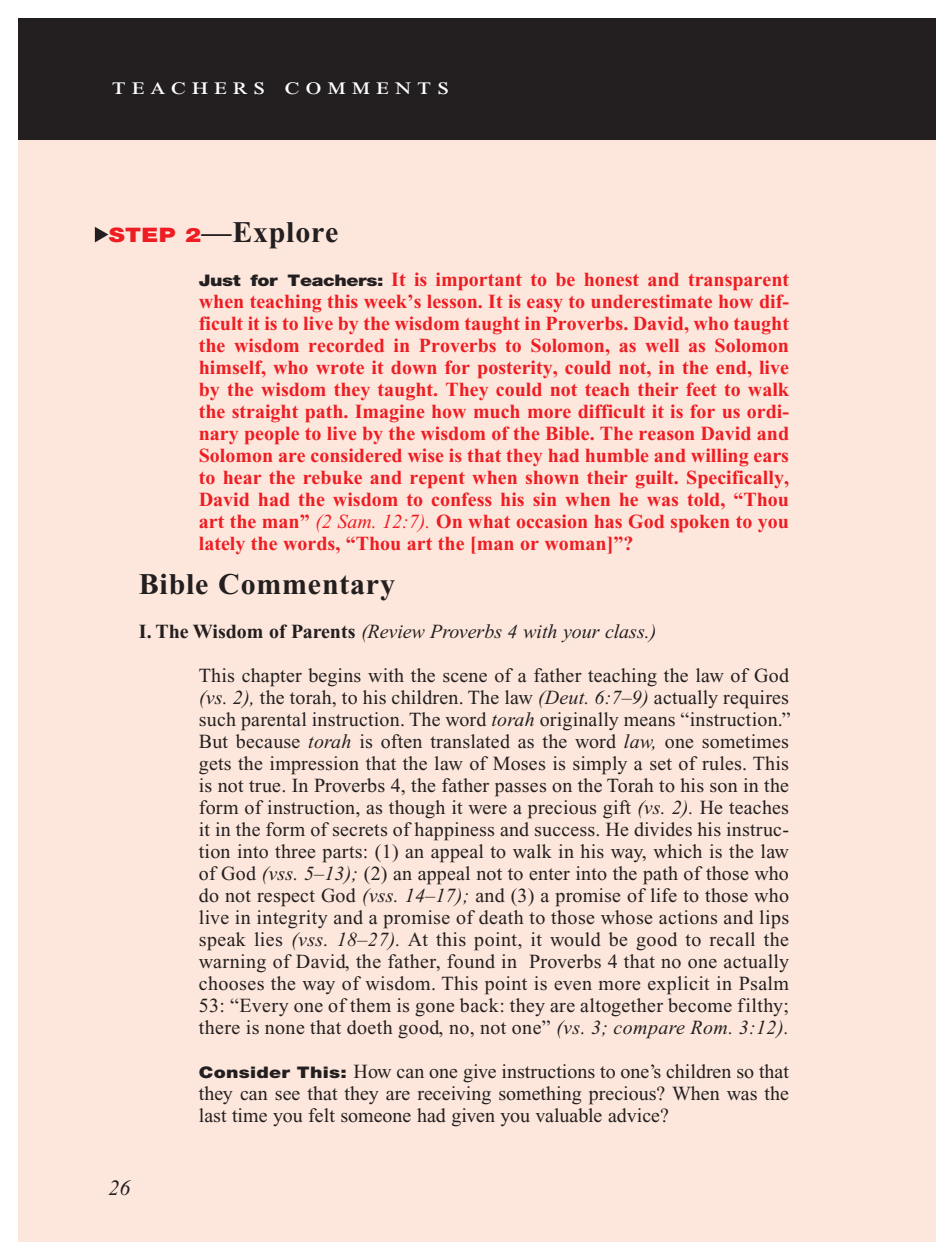
<style>
.page{position:relative;width:936px;height:1260px;background:#fff}
.page>*{position:absolute;margin:0;border:0;box-sizing:border-box;transform-origin:0 0}
.T_Aim_hang_indent{font:700 30px "Times New Roman PS Std";letter-spacing:.025em;color:#231f20}
.T_Aim_bodyXindent{font:700 30px "Times New Roman PS Std";letter-spacing:.025em;color:#231f20}
.t1{font:24px "Times New Roman PS Std";letter-spacing:.2em;color:#fff;scale:1.2 1}
.t2{font:italic 22px "Times New Roman PS Std";color:#231f20}
.Objectives_Body_Text{font:20px/22px "Times New Roman PS Std";letter-spacing:.01em;color:#231f20}
.First_Line_Space_Tea{font:700 20px/22px "Times New Roman PS Std";color:#ee1d23;text-align:justify}
.Roman_Numeral_Sub_He{font:italic 20px "Times New Roman PS Std";color:#231f20}
.s1{font-family:"Helvetica Neue LT Std";font-weight:900;font-size:20px;color:#ee1d23}
.s2{font-family:"Helvetica Neue LT Std";font-weight:900;font-size:16px;color:#231f20}
.s3{font-weight:400;font-style:italic}
.s4{font-weight:700;font-style:normal}
.s5{font-style:italic}
.s6{font-family:"Helvetica Neue LT Std";font-weight:900;font-size:16px}
</style>
<div class="page">
<div style="left:18px;top:134px;width:918px;height:1108px;background:#fde7dc"></div>
<div style="left:900px;top:18px;width:36px;height:122px;background:#231f20"></div>
<div style="left:18px;top:18px;width:882px;height:122px;background:#231f20"></div>
<svg style="left:95px;top:227px;width:13px;height:15px"></svg>
<p class="t1" style="left:112px;top:73px;width:283px">teachers comments</p>
<p class="T_Aim_bodyXindent" style="left:109px;top:216px;width:231px"><span class="s1">STEP 2</span>—Explore</p>
<p class="First_Line_Space_Tea" style="left:199px;top:269px;width:592px"><span class="s2">Just for Teachers:</span> It is important to be honest and transparent when teaching this week’s lesson. It is easy to underestimate how dif&shy;ficult it is to live by the wisdom taught in Proverbs. David, who taught the wisdom recorded in Proverbs to Solomon, as well as Solomon himself, who wrote it down for posterity, could not, in the end, live by the wisdom they taught. They could not teach their feet to walk the straight path. Imagine how much more difficult it is for us ordi&shy;nary people to live by the wisdom of the Bible. The reason David and Solomon are considered wise is that they had humble and willing ears to hear the rebuke and repent when shown their guilt. Specifically, David had the wisdom to confess his sin when he was told, “Thou art the man” <span class="s3">(2 Sam. 12:7).</span> On what occasion has God spoken to you lately the words, “Thou art the [man or woman]”?</p>
<p class="T_Aim_hang_indent" style="left:139px;top:568px;width:258px">Bible Commentary</p>
<p class="Roman_Numeral_Sub_He" style="left:139px;top:621px;width:519px"><span class="s4">I. The Wisdom of Parents</span> (Review Proverbs 4 with your class.)</p>
<p class="Objectives_Body_Text" style="left:199px;top:665px;width:593px">This chapter begins with the scene of a father teaching the law of God <span class="s5">(vs. 2),</span> the torah, to his children. The law <span class="s5">(Deut. 6:7–9)</span> actually requires such parental instruction. The word <span class="s5">torah</span> originally means “instruction.” But because <span class="s5">torah</span> is often translated as the word <span class="s5">law,</span> one sometimes gets the impression that the law of Moses is simply a set of rules. This is not true. In Proverbs 4, the father passes on the Torah to his son in the form of instruction, as though it were a precious gift <span class="s5">(vs. 2).</span> He teaches it in the form of secrets of happiness and success. He divides his instruc&shy;tion into three parts: (1) an appeal to walk in his way, which is the law of God <span class="s5">(vss. 5–13);</span> (2) an appeal not to enter into the path of those who do not respect God <span class="s5">(vss. 14–17);</span> and (3) a promise of life to those who live in integrity and a promise of death to those whose actions and lips speak lies <span class="s5">(vss. 18–27).</span> At this point, it would be good to recall the warning of David, the father, found in Proverbs 4 that no one actually chooses the way of wisdom. This point is even more explicit in Psalm 53: “Every one of them is gone back: they are altogether become filthy; there is none that doeth good, no, not one” <span class="s5">(vs. 3; compare Rom. 3:12).</span></p>
<p class="Objectives_Body_Text" style="left:199px;top:1061px;width:592px;text-align:justify"><span class="s6">Consider This:</span> How can one give instructions to one’s children so that they can see that they are receiving something precious? When was the last time you felt someone had given you valuable advice?</p>
<p class="t2" style="left:109px;top:1176px;width:23px">26</p>
</div>
